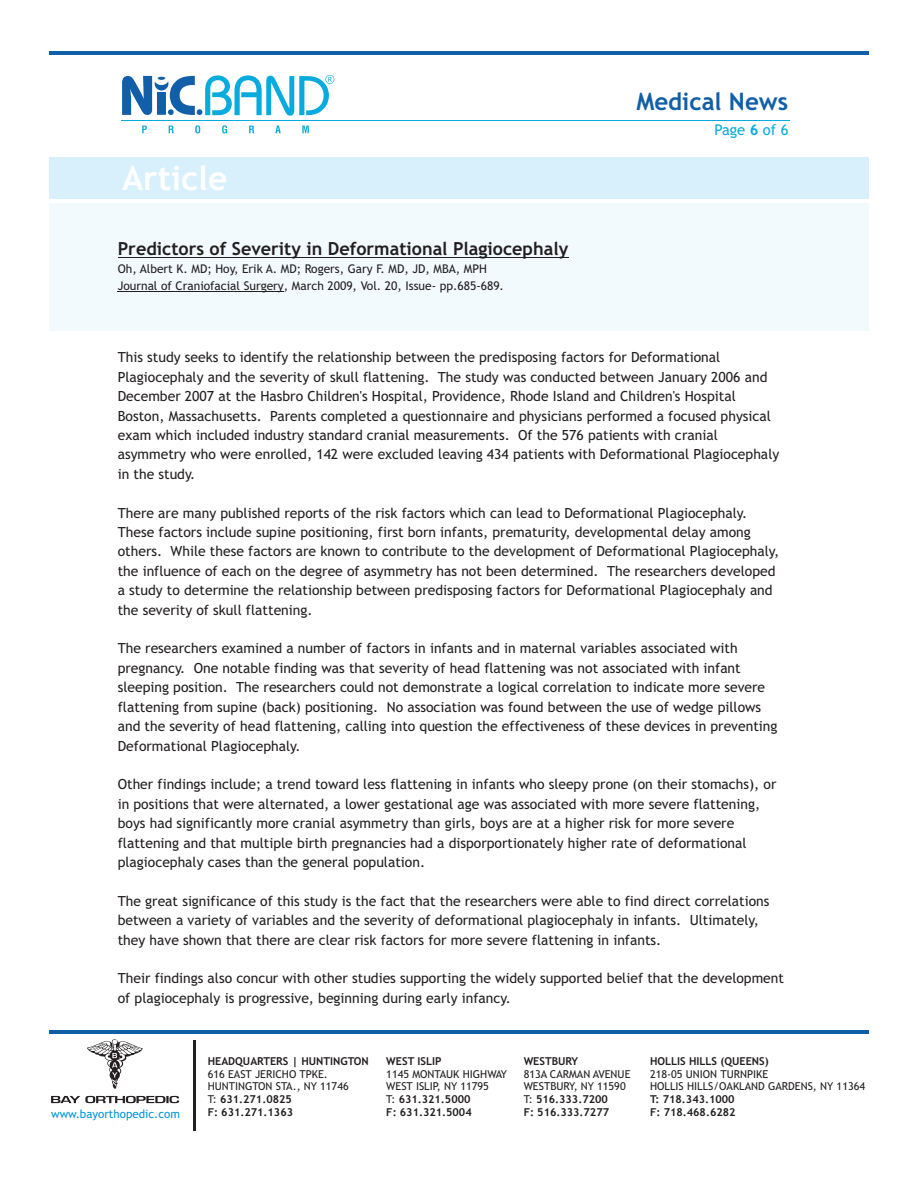
<style>
.page{position:relative;width:918px;height:1188px;background:#fff}
.page>*{position:absolute;margin:0;border:0;box-sizing:border-box;transform-origin:0 0}
.t1{font:700 33.6px "Trebuchet MS";color:#fff}
.t2{font:700 24.15px "Trebuchet MS";color:#115fa8}
.t3{font:700 18px "Trebuchet MS";color:#231f20}
.t4{font:14.85px "Trebuchet MS";color:#08abdd}
.t5{font:13.95px/19.4px "Trebuchet MS";color:#231f20}
.t6{font:12px/16.6px "Trebuchet MS";color:#231f20}
.t7{font:11.55px "Trebuchet MS";color:#0095d9}
.t8{font:10.95px/12.6px "Trebuchet MS";color:#231f20}
.t9{font:700 10.95px/12.6px "Trebuchet MS";color:#231f20}
.s1{font-weight:700}
</style>
<div class="page">
<div style="left:49px;top:203px;width:820px;height:128px;background:#f3fafe"></div>
<hr style="left:49px;top:1031px;width:820px;height:3px;background:#115fa8">
<hr style="left:193px;top:1040px;width:2px;height:91px;background:#231f20">
<hr style="left:49px;top:52px;width:820px;height:3px;background:#115fa8">
<svg style="left:142px;top:125px;width:167px;height:8px"></svg>
<hr style="left:121px;top:120px;width:669px;height:1px;background:#08abdd">
<svg style="left:122px;top:75px;width:212px;height:41px"></svg>
<svg style="left:51px;top:1096px;width:128px;height:7px"></svg>
<svg style="left:87px;top:1039px;width:56px;height:50px"></svg>
<hr style="left:118px;top:257px;width:450px;height:1px;background:#231f20">
<hr style="left:118px;top:291px;width:166px;height:1px;background:#231f20">
<h2 class="t2" style="left:636px;top:93px;width:153px">Medical News</h2>
<h1 class="t1" style="left:122px;top:165px;width:107px">Article</h1>
<p class="t3" style="left:118px;top:242px;width:452px">Predictors of Severity in Deformational Plagiocephaly</p>
<p class="t6" style="left:118px;top:262px;width:388px">Oh, Albert K. MD; Hoy, Erik A. MD; Rogers, Gary F. MD, JD, MBA, MPH<br>Journal of Craniofacial Surgery, March 2009, Vol. 20, Issue- pp.685-689.</p>
<p class="t4" style="left:714px;top:124px;width:76px">Page <span class="s1">6</span> of 6</p>
<p class="t5" style="left:118px;top:349px;width:663px">This study seeks to identify the relationship between the predisposing factors for Deformational Plagiocephaly and the severity of skull flattening. The study was conducted between January 2006 and December 2007 at the Hasbro Children's Hospital, Providence, Rhode Island and Children's Hospital Boston, Massachusetts. Parents completed a questionnaire and physicians performed a focused physical exam which included industry standard cranial measurements. Of the 576 patients with cranial asymmetry who were enrolled, 142 were excluded leaving 434 patients with Deformational Plagiocephaly in the study.</p>
<p class="t5" style="left:118px;top:504px;width:663px">There are many published reports of the risk factors which can lead to Deformational Plagiocephaly.<br>These factors include supine positioning, first born infants, prematurity, developmental delay among others. While these factors are known to contribute to the development of Deformational Plagiocephaly, the influence of each on the degree of asymmetry has not been determined. The researchers developed a study to determine the relationship between predisposing factors for Deformational Plagiocephaly and the severity of skull flattening.</p>
<p class="t5" style="left:118px;top:640px;width:661px">The researchers examined a number of factors in infants and in maternal variables associated with pregnancy. One notable finding was that severity of head flattening was not associated with infant sleeping position. The researchers could not demonstrate a logical correlation to indicate more severe flattening from supine (back) positioning. No association was found between the use of wedge pillows and the severity of head flattening, calling into question the effectiveness of these devices in preventing Deformational Plagiocephaly.</p>
<p class="t5" style="left:118px;top:776px;width:660px">Other findings include; a trend toward less flattening in infants who sleepy prone (on their stomachs), or in positions that were alternated, a lower gestational age was associated with more severe flattening, boys had significantly more cranial asymmetry than girls, boys are at a higher risk for more severe flattening and that multiple birth pregnancies had a disporportionately higher rate of deformational plagiocephaly cases than the general population.</p>
<p class="t5" style="left:118px;top:892px;width:653px">The great significance of this study is the fact that the researchers were able to find direct correlations between a variety of variables and the severity of deformational plagiocephaly in infants. Ultimately, they have shown that there are clear risk factors for more severe flattening in infants.</p>
<p class="t5" style="left:118px;top:970px;width:668px">Their findings also concur with other studies supporting the widely supported belief that the development of plagiocephaly is progressive, beginning during early infancy.</p>
<p class="t7" style="left:51px;top:1109px;width:131px">www.bayorthopedic.com</p>
<p class="t9" style="left:208px;top:1056px;width:163px">HEADQUARTERS | HUNTINGTON</p>
<p class="t8" style="left:208px;top:1068px;width:143px">616 EAST JERICHO TPKE.<br>HUNTINGTON STA., NY 11746<br>T: <span class="s1">631.271.0825<br>F: 631.271.1363</span></p>
<p class="t9" style="left:386px;top:1056px;width:57px">WEST ISLIP</p>
<p class="t8" style="left:386px;top:1068px;width:122px">1145 MONTAUK HIGHWAY<br>WEST ISLIP, NY 11795<br>T: <span class="s1">631.321.5000<br>F: 631.321.5004</span></p>
<p class="t9" style="left:524px;top:1056px;width:56px">WESTBURY</p>
<p class="t8" style="left:524px;top:1068px;width:108px">813A CARMAN AVENUE<br>WESTBURY, NY 11590<br>T: <span class="s1">516.333.7200<br>F: 516.333.7277</span></p>
<p class="t9" style="left:650px;top:1056px;width:120px">HOLLIS HILLS (QUEENS)</p>
<p class="t8" style="left:650px;top:1068px;width:217px">218-05 UNION TURNPIKE<br>HOLLIS HILLS/OAKLAND GARDENS, NY 11364</p>
<p class="t9" style="left:650px;top:1094px;width:87px">T: 718.343.1000<br>F: 718.468.6282</p>
</div>
